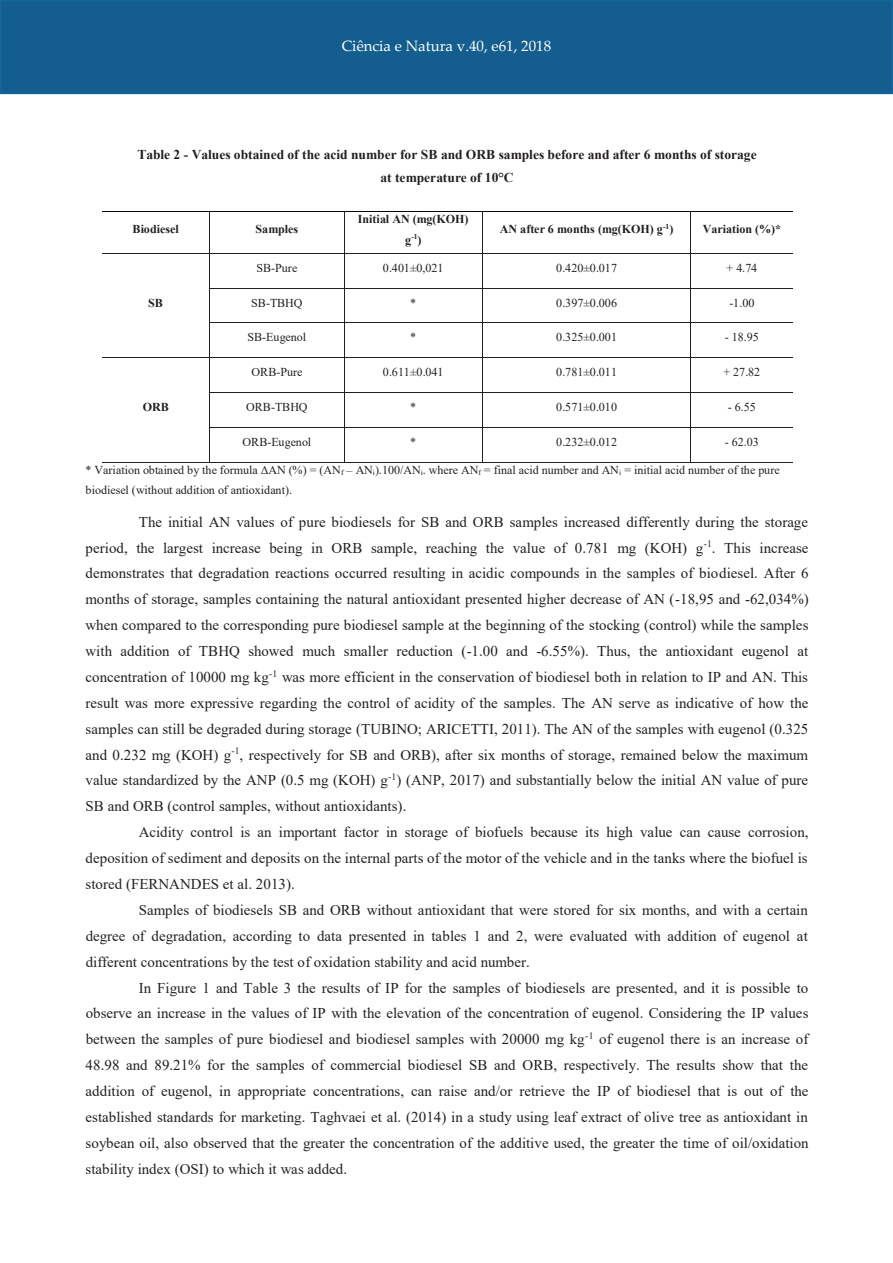
<style>
.page{position:relative;width:893px;height:1263px;background:#fff}
.page>*{position:absolute;margin:0;border:0;box-sizing:border-box;transform-origin:0 0}
.t1{font:15px/25.8px "Times New Roman";color:#231f20;text-align:justify}
.t2{font:15px "Palatino Linotype";color:#fff}
.t3{font:700 13.5px/23.2px "Times New Roman";color:#231f20;text-align:center}
.t4{font:12px/20.7px "Times New Roman";letter-spacing:-.005em;color:#231f20}
.t5{font:700 12px/20.7px "Times New Roman";letter-spacing:-.005em;color:#231f20;text-align:center}
</style>
<div class="page">
<div style="left:0;top:0;width:893px;height:94px;background:#145e8f;border:2px solid #13679a"></div>
<hr style="left:102px;top:211px;width:107px;height:1px;background:#08070b">
<hr style="left:210px;top:211px;width:134px;height:1px;background:#08070b">
<hr style="left:344px;top:211px;width:138px;height:1px;background:#08070b">
<hr style="left:483px;top:211px;width:207px;height:1px;background:#08070b">
<hr style="left:691px;top:211px;width:101px;height:1px;background:#08070b">
<hr style="left:209px;top:212px;width:1px;height:41px;background:#231f20">
<hr style="left:344px;top:212px;width:1px;height:41px;background:#231f20">
<hr style="left:482px;top:212px;width:1px;height:41px;background:#231f20">
<hr style="left:690px;top:212px;width:1px;height:41px;background:#231f20">
<hr style="left:102px;top:253px;width:107px;height:1px;background:#231f20">
<hr style="left:210px;top:253px;width:134px;height:1px;background:#231f20">
<hr style="left:344px;top:253px;width:138px;height:1px;background:#231f20">
<hr style="left:483px;top:253px;width:207px;height:1px;background:#231f20">
<hr style="left:691px;top:253px;width:101px;height:1px;background:#231f20">
<hr style="left:209px;top:254px;width:1px;height:34px;background:#231f20">
<hr style="left:344px;top:254px;width:1px;height:34px;background:#231f20">
<hr style="left:482px;top:254px;width:1px;height:34px;background:#231f20">
<hr style="left:690px;top:254px;width:1px;height:34px;background:#231f20">
<hr style="left:210px;top:288px;width:134px;height:1px;background:#231f20">
<hr style="left:344px;top:288px;width:138px;height:1px;background:#231f20">
<hr style="left:483px;top:288px;width:207px;height:1px;background:#231f20">
<hr style="left:691px;top:288px;width:101px;height:1px;background:#231f20">
<hr style="left:209px;top:288px;width:1px;height:35px;background:#231f20">
<hr style="left:344px;top:288px;width:1px;height:35px;background:#231f20">
<hr style="left:482px;top:288px;width:1px;height:35px;background:#231f20">
<hr style="left:690px;top:288px;width:1px;height:35px;background:#231f20">
<hr style="left:210px;top:323px;width:134px;height:1px;background:#231f20">
<hr style="left:344px;top:323px;width:138px;height:1px;background:#231f20">
<hr style="left:483px;top:323px;width:207px;height:1px;background:#231f20">
<hr style="left:691px;top:323px;width:101px;height:1px;background:#231f20">
<hr style="left:209px;top:323px;width:1px;height:34px;background:#231f20">
<hr style="left:344px;top:323px;width:1px;height:34px;background:#231f20">
<hr style="left:482px;top:323px;width:1px;height:34px;background:#231f20">
<hr style="left:690px;top:323px;width:1px;height:34px;background:#231f20">
<hr style="left:102px;top:357px;width:107px;height:1px;background:#231f20">
<hr style="left:210px;top:357px;width:134px;height:1px;background:#231f20">
<hr style="left:344px;top:357px;width:138px;height:1px;background:#231f20">
<hr style="left:483px;top:357px;width:207px;height:1px;background:#231f20">
<hr style="left:691px;top:357px;width:101px;height:1px;background:#231f20">
<hr style="left:209px;top:358px;width:1px;height:34px;background:#231f20">
<hr style="left:344px;top:358px;width:1px;height:34px;background:#231f20">
<hr style="left:482px;top:358px;width:1px;height:34px;background:#231f20">
<hr style="left:690px;top:358px;width:1px;height:34px;background:#231f20">
<hr style="left:210px;top:392px;width:134px;height:1px;background:#231f20">
<hr style="left:344px;top:392px;width:138px;height:1px;background:#231f20">
<hr style="left:483px;top:392px;width:207px;height:1px;background:#231f20">
<hr style="left:691px;top:392px;width:101px;height:1px;background:#231f20">
<hr style="left:209px;top:393px;width:1px;height:34px;background:#231f20">
<hr style="left:344px;top:393px;width:1px;height:34px;background:#231f20">
<hr style="left:482px;top:393px;width:1px;height:34px;background:#231f20">
<hr style="left:690px;top:393px;width:1px;height:34px;background:#231f20">
<hr style="left:210px;top:427px;width:134px;height:1px;background:#231f20">
<hr style="left:344px;top:427px;width:138px;height:1px;background:#231f20">
<hr style="left:483px;top:427px;width:207px;height:1px;background:#231f20">
<hr style="left:691px;top:427px;width:101px;height:1px;background:#231f20">
<hr style="left:102px;top:462px;width:107px;height:1px;background:#231f20">
<hr style="left:209px;top:428px;width:1px;height:34px;background:#231f20">
<hr style="left:210px;top:462px;width:134px;height:1px;background:#231f20">
<hr style="left:344px;top:428px;width:1px;height:34px;background:#231f20">
<hr style="left:344px;top:462px;width:138px;height:1px;background:#231f20">
<hr style="left:482px;top:428px;width:1px;height:34px;background:#231f20">
<hr style="left:482px;top:462px;width:208px;height:1px;background:#231f20">
<hr style="left:690px;top:428px;width:1px;height:34px;background:#231f20">
<hr style="left:691px;top:462px;width:101px;height:1px;background:#231f20">
<p class="t2" style="left:342px;top:35px;width:211px">Ciência e Natura v.40, e61, 2018</p>
<p class="t3" style="left:137px;top:142px;width:621px">Table 2 - Values obtained of the acid number for SB and ORB samples before and after 6 months of storage at temperature of 10°C</p>
<p class="t5" style="left:133px;top:219px;width:48px">Biodiesel</p>
<p class="t5" style="left:256px;top:219px;width:44px">Samples</p>
<p class="t5" style="left:358px;top:208px;width:112px">Initial AN (mg(KOH) g<sup>-1</sup>)</p>
<p class="t5" style="left:500px;top:219px;width:175px">AN after 6 months (mg(KOH) g<sup>-1</sup>)</p>
<p class="t5" style="left:703px;top:219px;width:80px">Variation (%)*</p>
<p class="t5" style="left:148px;top:292px;width:16px">SB</p>
<p class="t4" style="left:256px;top:257px;width:42px">SB-Pure</p>
<p class="t4" style="left:383px;top:257px;width:62px">0.401±0,021</p>
<p class="t4" style="left:556px;top:257px;width:62px">0.420±0.017</p>
<p class="t4" style="left:726px;top:257px;width:32px">+ 4.74</p>
<p class="t4" style="left:251px;top:292px;width:53px">SB-TBHQ</p>
<p class="t4" style="left:410px;top:292px;width:8px">*</p>
<p class="t4" style="left:556px;top:292px;width:62px">0.397±0.006</p>
<p class="t4" style="left:729px;top:292px;width:27px">-1.00</p>
<p class="t4" style="left:247px;top:327px;width:60px">SB-Eugenol</p>
<p class="t4" style="left:410px;top:327px;width:8px">*</p>
<p class="t4" style="left:556px;top:327px;width:62px">0.325±0.001</p>
<p class="t4" style="left:725px;top:327px;width:36px">- 18.95</p>
<p class="t4" style="left:252px;top:361px;width:52px">ORB-Pure</p>
<p class="t4" style="left:383px;top:361px;width:62px">0.611±0.041</p>
<p class="t4" style="left:556px;top:361px;width:62px">0.781±0.011</p>
<p class="t4" style="left:723px;top:361px;width:38px">+ 27.82</p>
<p class="t4" style="left:246px;top:396px;width:63px">ORB-TBHQ</p>
<p class="t4" style="left:410px;top:396px;width:8px">*</p>
<p class="t4" style="left:556px;top:396px;width:62px">0.571±0.010</p>
<p class="t4" style="left:728px;top:396px;width:30px">- 6.55</p>
<p class="t4" style="left:243px;top:431px;width:70px">ORB-Eugenol</p>
<p class="t4" style="left:410px;top:431px;width:8px">*</p>
<p class="t4" style="left:556px;top:431px;width:62px">0.232±0.012</p>
<p class="t4" style="left:725px;top:431px;width:36px">- 62.03</p>
<p class="t4" style="left:86px;top:459px;width:696px">* Variation obtained by the formula ΔAN (%) = (AN<sub>f</sub> – AN<sub>i</sub>).100/AN<sub>i</sub>. where AN<sub>f</sub> = final acid number and AN<sub>i</sub> = initial acid number of the pure biodiesel (without addition of antioxidant).</p>
<p class="t1" style="left:86px;top:508px;width:725px;text-indent:53px">The initial AN values of pure biodiesels for SB and ORB samples increased differently during the storage period, the largest increase being in ORB sample, reaching the value of 0.781 mg (KOH) g<sup>-1</sup>. This increase demonstrates that degradation reactions occurred resulting in acidic compounds in the samples of biodiesel. After 6 months of storage, samples containing the natural antioxidant presented higher decrease of AN (-18,95 and -62,034%) when compared to the corresponding pure biodiesel sample at the beginning of the stocking (control) while the samples with addition of TBHQ showed much smaller reduction (-1.00 and -6.55%). Thus, the antioxidant eugenol at concentration of 10000 mg kg<sup>-1</sup> was more efficient in the conservation of biodiesel both in relation to IP and AN. This result was more expressive regarding the control of acidity of the samples. The AN serve as indicative of how the samples can still be degraded during storage (TUBINO; ARICETTI, 2011). The AN of the samples with eugenol (0.325 and 0.232 mg (KOH) g<sup>-1</sup>, respectively for SB and ORB), after six months of storage, remained below the maximum value standardized by the ANP (0.5 mg (KOH) g<sup>-1</sup>) (ANP, 2017) and substantially below the initial AN value of pure SB and ORB (control samples, without antioxidants).</p>
<p class="t1" style="left:86px;top:819px;width:724px;text-indent:53px">Acidity control is an important factor in storage of biofuels because its high value can cause corrosion, deposition of sediment and deposits on the internal parts of the motor of the vehicle and in the tanks where the biofuel is stored (FERNANDES et al. 2013).</p>
<p class="t1" style="left:86px;top:896px;width:724px;text-indent:53px">Samples of biodiesels SB and ORB without antioxidant that were stored for six months, and with a certain degree of degradation, according to data presented in tables 1 and 2, were evaluated with addition of eugenol at different concentrations by the test of oxidation stability and acid number.</p>
<p class="t1" style="left:86px;top:974px;width:725px;text-indent:53px">In Figure 1 and Table 3 the results of IP for the samples of biodiesels are presented, and it is possible to observe an increase in the values of IP with the elevation of the concentration of eugenol. Considering the IP values between the samples of pure biodiesel and biodiesel samples with 20000 mg kg<sup>-1</sup> of eugenol there is an increase of 48.98 and 89.21% for the samples of commercial biodiesel SB and ORB, respectively. The results show that the addition of eugenol, in appropriate concentrations, can raise and/or retrieve the IP of biodiesel that is out of the established standards for marketing. Taghvaei et al. (2014) in a study using leaf extract of olive tree as antioxidant in soybean oil, also observed that the greater the concentration of the additive used, the greater the time of oil/oxidation stability index (OSI) to which it was added.</p>
<p class="t5" style="left:143px;top:396px;width:28px">ORB</p>
</div>
